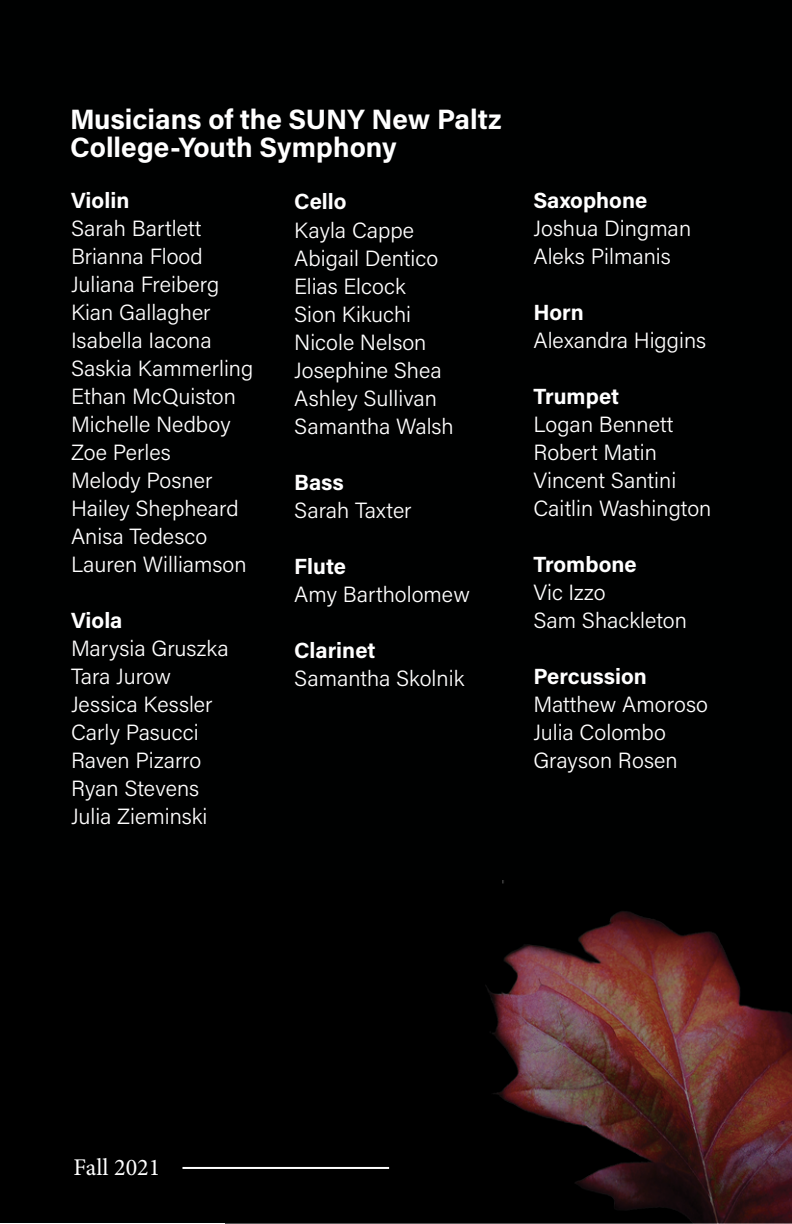
<style>
.page{position:relative;width:792px;height:1224px;background:#fff}
.page>*{position:absolute;margin:0;border:0;box-sizing:border-box;transform-origin:0 0}
.t1{font:28px/28px "Acumin Variable Concept";color:#fff}
.t2{font:24px "Minion Pro";color:#fff}
.t3{font:22px "Acumin Variable Concept";color:#fff}
</style>
<div class="page">
<div style="left:0;top:868px;width:792px;height:355px;background:#000"></div>
<img style="left:226px;top:880px;width:566px;height:344px">
<div style="left:0;top:0;width:792px;height:879px;background:#000101"></div>
<hr style="left:182px;top:1167px;width:207px;height:2px;background:#fff">
<p class="t1" style="left:70px;top:104px;width:433px">Musicians of the SUNY New Paltz<br>College-Youth Symphony</p>
<p class="t3" style="left:71px;top:185px;width:60px">Violin</p>
<p class="t3" style="left:71px;top:213px;width:132px">Sarah Bartlett</p>
<p class="t3" style="left:71px;top:241px;width:133px">Brianna Flood</p>
<p class="t3" style="left:71px;top:269px;width:150px">Juliana Freiberg</p>
<p class="t3" style="left:71px;top:297px;width:141px">Kian Gallagher</p>
<p class="t3" style="left:71px;top:325px;width:142px">Isabella Iacona</p>
<p class="t3" style="left:71px;top:353px;width:184px">Saskia Kammerling</p>
<p class="t3" style="left:71px;top:381px;width:167px">Ethan McQuiston</p>
<p class="t3" style="left:71px;top:409px;width:161px">Michelle Nedboy</p>
<p class="t3" style="left:71px;top:437px;width:102px">Zoe Perles</p>
<p class="t3" style="left:71px;top:465px;width:143px">Melody Posner</p>
<p class="t3" style="left:71px;top:493px;width:169px">Hailey Shepheard</p>
<p class="t3" style="left:71px;top:521px;width:138px">Anisa Tedesco</p>
<p class="t3" style="left:71px;top:549px;width:177px">Lauren Williamson</p>
<p class="t3" style="left:71px;top:605px;width:53px">Viola</p>
<p class="t3" style="left:71px;top:633px;width:159px">Marysia Gruszka</p>
<p class="t3" style="left:71px;top:661px;width:102px">Tara Jurow</p>
<p class="t3" style="left:71px;top:689px;width:143px">Jessica Kessler</p>
<p class="t3" style="left:71px;top:717px;width:129px">Carly Pasucci</p>
<p class="t3" style="left:71px;top:745px;width:132px">Raven Pizarro</p>
<p class="t3" style="left:71px;top:773px;width:130px">Ryan Stevens</p>
<p class="t3" style="left:71px;top:801px;width:138px">Julia Zieminski</p>
<p class="t3" style="left:294px;top:186px;width:54px">Cello</p>
<p class="t3" style="left:294px;top:215px;width:122px">Kayla Cappe</p>
<p class="t3" style="left:294px;top:243px;width:146px">Abigail Dentico</p>
<p class="t3" style="left:294px;top:271px;width:113px">Elias Elcock</p>
<p class="t3" style="left:294px;top:299px;width:119px">Sion Kikuchi</p>
<p class="t3" style="left:294px;top:327px;width:134px">Nicole Nelson</p>
<p class="t3" style="left:294px;top:355px;width:149px">Josephine Shea</p>
<p class="t3" style="left:294px;top:383px;width:144px">Ashley Sullivan</p>
<p class="t3" style="left:294px;top:411px;width:161px">Samantha Walsh</p>
<p class="t3" style="left:294px;top:467px;width:51px">Bass</p>
<p class="t3" style="left:294px;top:495px;width:119px">Sarah Taxter</p>
<p class="t3" style="left:294px;top:551px;width:53px">Flute</p>
<p class="t3" style="left:294px;top:579px;width:177px">Amy Bartholomew</p>
<p class="t3" style="left:294px;top:635px;width:83px">Clarinet</p>
<p class="t3" style="left:294px;top:663px;width:172px">Samantha Skolnik</p>
<p class="t3" style="left:533px;top:185px;width:115px">Saxophone</p>
<p class="t3" style="left:533px;top:213px;width:159px">Joshua Dingman</p>
<p class="t3" style="left:533px;top:241px;width:139px">Aleks Pilmanis</p>
<p class="t3" style="left:533px;top:297px;width:52px">Horn</p>
<p class="t3" style="left:533px;top:325px;width:174px">Alexandra Higgins</p>
<p class="t3" style="left:533px;top:381px;width:87px">Trumpet</p>
<p class="t3" style="left:533px;top:409px;width:141px">Logan Bennett</p>
<p class="t3" style="left:533px;top:437px;width:125px">Robert Matin</p>
<p class="t3" style="left:533px;top:465px;width:144px">Vincent Santini</p>
<p class="t3" style="left:533px;top:493px;width:180px">Caitlin Washington</p>
<p class="t3" style="left:533px;top:549px;width:105px">Trombone</p>
<p class="t3" style="left:533px;top:577px;width:74px">Vic Izzo</p>
<p class="t3" style="left:533px;top:605px;width:155px">Sam Shackleton</p>
<p class="t3" style="left:533px;top:661px;width:115px">Percussion</p>
<p class="t3" style="left:533px;top:689px;width:176px">Matthew Amoroso</p>
<p class="t3" style="left:533px;top:717px;width:134px">Julia Colombo</p>
<p class="t3" style="left:533px;top:745px;width:146px">Grayson Rosen</p>
<p class="t2" style="left:74px;top:1151px;width:88px">Fall 2021</p>
</div>
